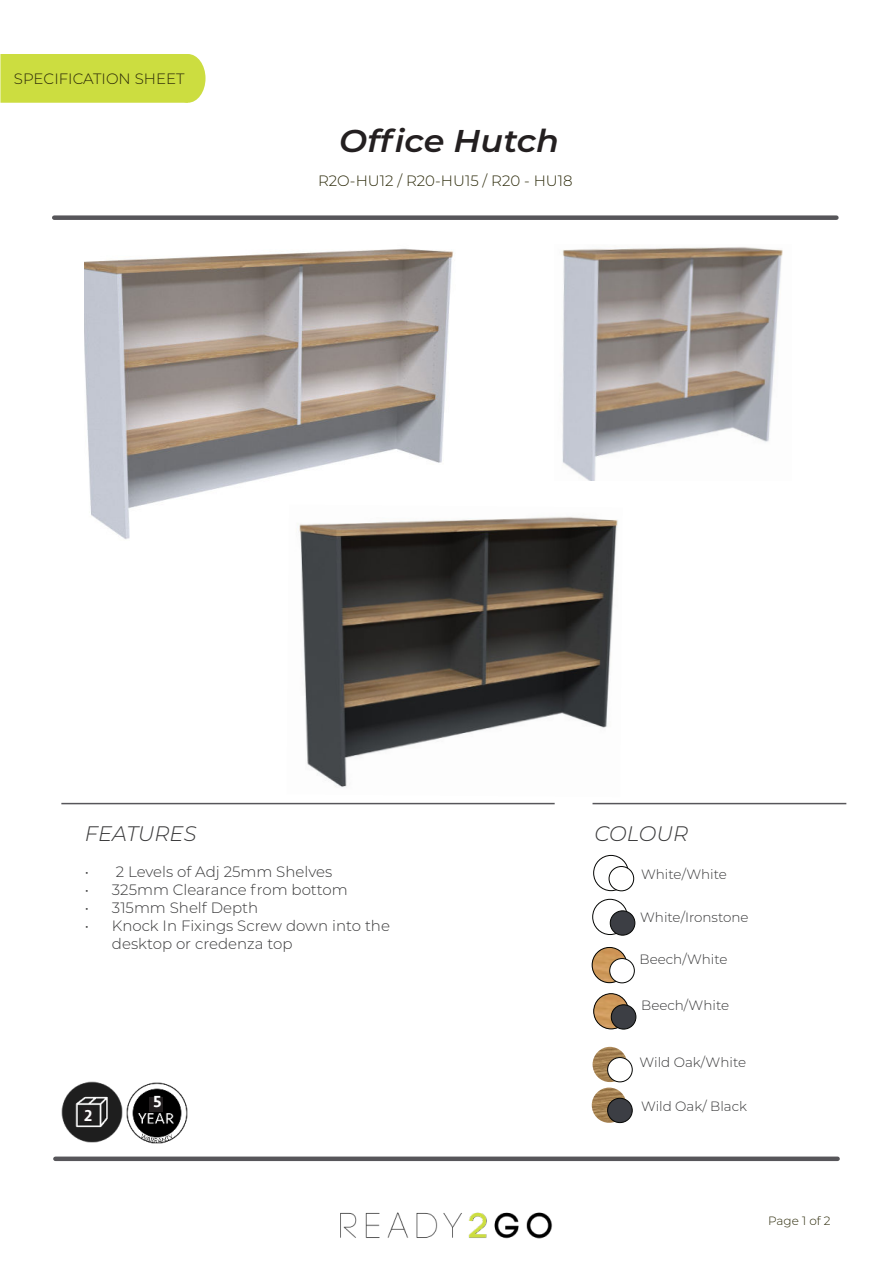
<style>
.page{position:relative;width:893px;height:1263px;background:#fff}
.page>*{position:absolute;margin:0;border:0;box-sizing:border-box;transform-origin:0 0}
.t1{font:italic 600 31.5px "Montserrat";color:#231f20;scale:1.06 1}
.t2{font:italic 300 21px "Montserrat";color:#383839}
.t3{font:500 16.5px "Seravek";color:#fff}
.t4{font:300 15px/18px "Montserrat";color:#383839}
.t5{font:300 15px "Montserrat";color:#2a2807}
.t6{font:300 13.5px "Montserrat";color:#383839}
.t7{font:300 12px "Montserrat";color:#2a2807}
</style>
<div class="page">
<div style="left:170px;top:54px;width:36px;height:49px;background:#ccdd40;border-radius:50%"></div>
<div style="left:0;top:54px;width:188px;height:49px;background:#ccdd40;border:2px solid #ccdd40"></div>
<img style="left:340px;top:1212px;width:213px;height:27px">
<div style="left:55px;top:1156px;width:783px;height:5px;background:#57565a"></div>
<div style="left:593px;top:855px;width:36px;height:36px;border:1px solid #040503;border-radius:50%"></div>
<div style="left:54px;top:215px;width:782px;height:5px;background:#57565a"></div>
<img style="left:127px;top:1082px;width:61px;height:61px">
<div style="left:149px;top:1097px;width:14px;height:15px;background:#231f20"></div>
<hr style="left:61px;top:803px;width:494px;height:1px;background:#57565a">
<hr style="left:592px;top:803px;width:254px;height:1px;background:#57565a">
<div style="left:609px;top:866px;width:25px;height:25px;background:#fff;border-radius:50%"></div>
<div style="left:609px;top:866px;width:25px;height:25px;border:1px solid #040503;border-radius:50%"></div>
<img style="left:61px;top:1081px;width:61px;height:61px">
<div style="left:83px;top:1108px;width:10px;height:14px;background:#231f20"></div>
<img style="left:85px;top:248px;width:368px;height:291px">
<img style="left:287px;top:505px;width:331px;height:282px">
<img style="left:562px;top:247px;width:221px;height:233px">
<img style="left:592px;top:947px;width:35px;height:36px;border-radius:17px">
<div style="left:592px;top:947px;width:35px;height:36px;border:1px solid #040503;border-radius:50%"></div>
<div style="left:610px;top:958px;width:24px;height:25px;background:#fff;border-radius:50%"></div>
<div style="left:609px;top:958px;width:25px;height:25px;border:1px solid #040503;border-radius:50%"></div>
<div style="left:592px;top:899px;width:36px;height:36px;border:1px solid #040503;border-radius:50%"></div>
<img style="left:594px;top:994px;width:34px;height:35px;border-radius:17px">
<div style="left:593px;top:993px;width:36px;height:36px;border:1px solid #040503;border-radius:50%"></div>
<div style="left:611px;top:1005px;width:25px;height:24px;background:#3c3e44;border-radius:50%"></div>
<div style="left:611px;top:1004px;width:25px;height:25px;border:1px solid #040503;border-radius:50%"></div>
<div style="left:610px;top:911px;width:25px;height:24px;background:#3c3e44;border-radius:50%"></div>
<div style="left:610px;top:911px;width:25px;height:24px;border:1px solid #040503;border-radius:50%"></div>
<img style="left:593px;top:1047px;width:34px;height:35px;border-radius:17px">
<img style="left:592px;top:1087px;width:34px;height:36px;border-radius:17px">
<div style="left:608px;top:1057px;width:24px;height:25px;background:#fff;border-radius:50%"></div>
<div style="left:607px;top:1057px;width:25px;height:25px;border:1px solid #040503;border-radius:50%"></div>
<div style="left:608px;top:1098px;width:24px;height:24px;background:#3c3e44;border-radius:50%"></div>
<div style="left:607px;top:1098px;width:25px;height:25px;border:1px solid #040503;border-radius:50%"></div>
<p class="t5" style="left:14px;top:73px;width:172px">SPECIFICATION SHEET</p>
<h1 class="t1" style="left:339px;top:123px;width:209px">Office Hutch</h1>
<p class="t5" style="left:318px;top:173px;width:256px">R2O-HU12 / R20-HU15 / R20 - HU18</p>
<h2 class="t2" style="left:85px;top:821px;width:113px">FEATURES</h2>
<p class="t4" style="left:85px;top:863px;width:249px">• 2 Levels of Adj 25mm Shelves</p>
<p class="t4" style="left:85px;top:881px;width:264px">• 325mm Clearance from bottom</p>
<p class="t4" style="left:85px;top:899px;width:175px">• 315mm Shelf Depth</p>
<p class="t4" style="left:112px;top:917px;width:280px;text-indent:-27px">• Knock In Fixings Screw down into the desktop or credenza top</p>
<p class="t3" style="left:84px;top:1105px;width:10px">2</p>
<p class="t3" style="left:153px;top:1091px;width:10px">5</p>
<h2 class="t2" style="left:595px;top:821px;width:95px">COLOUR</h2>
<p class="t6" style="left:641px;top:868px;width:87px">White/White</p>
<p class="t6" style="left:640px;top:910px;width:110px">White/Ironstone</p>
<p class="t6" style="left:640px;top:952px;width:90px">Beech/White</p>
<p class="t6" style="left:641px;top:999px;width:90px">Beech/White</p>
<p class="t6" style="left:640px;top:1056px;width:108px">Wild Oak/White</p>
<p class="t6" style="left:641px;top:1100px;width:107px">Wild Oak/ Black</p>
<p class="t7" style="left:768px;top:1216px;width:64px">Page 1 of 2</p>
</div>
